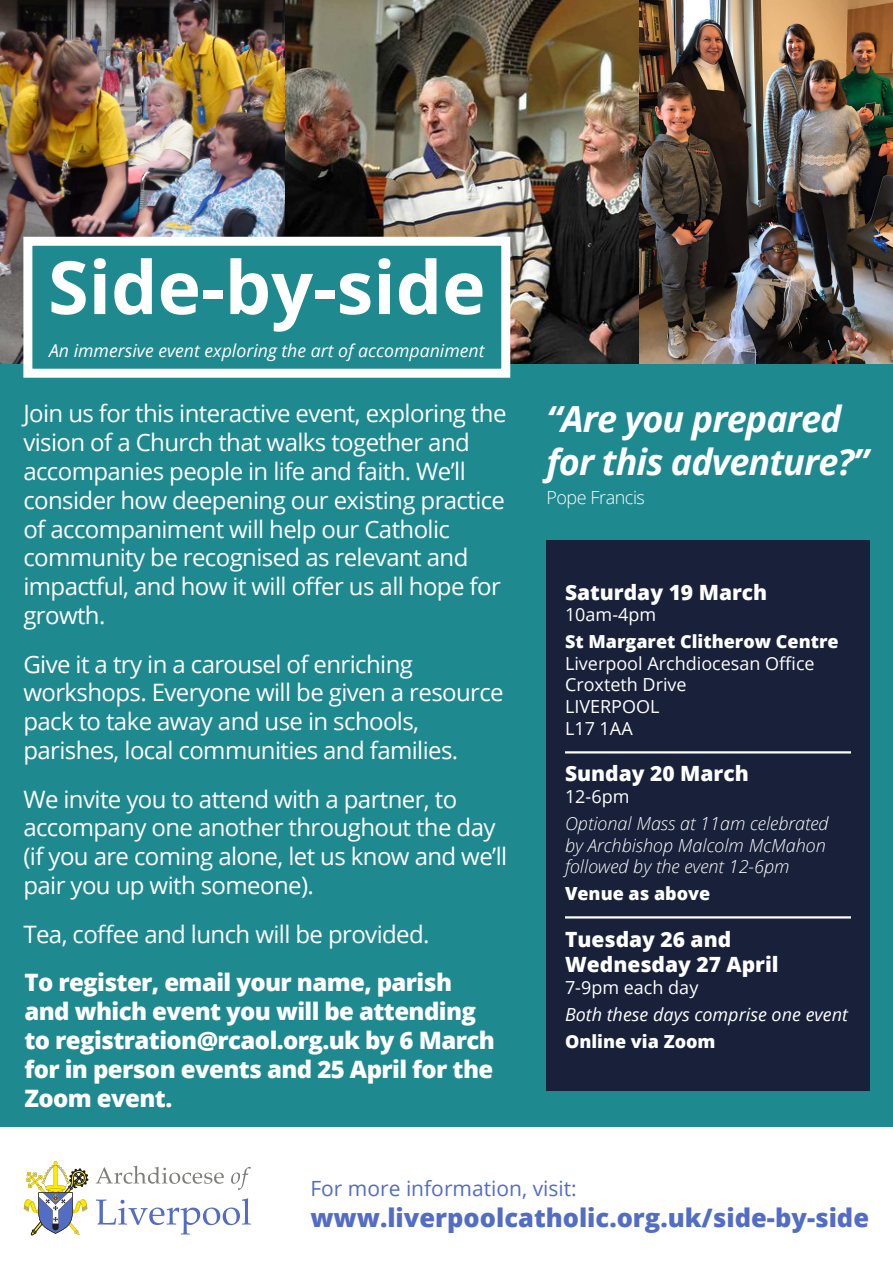
<style>
.page{position:relative;width:893px;height:1263px;background:#fff}
.page>*{position:absolute;margin:0;border:0;box-sizing:border-box;transform-origin:0 0}
.Page_Header_-_Blue{font:700 73.5px "Open Sans";color:#fff}
.t1{font:italic 700 36px/43.2px "Open Sans";letter-spacing:-.025em;color:#fff}
.t2{font:800 25.5px "Open Sans";color:#536dc4}
.t3{font:24px/28.8px "Open Sans";letter-spacing:-.025em;color:#fff}
.t4{font:800 24px/28.8px "Open Sans";letter-spacing:-.025em;color:#fff}
.t5{font:800 21px/25.2px "Open Sans";color:#fff}
.t6{font:21px "Open Sans";color:#536dc4}
.t7{font:18px "Open Sans";color:#fff}
.t8{font:italic 300 18px/21.6px "Open Sans";color:#fff}
.t9{font:800 18px "Open Sans";color:#fff}
.t10{font:italic 18px "Open Sans";color:#fff}
.t11{font:300 18px "Open Sans";letter-spacing:-.025em;color:#fff}
.t12{font:italic 17.7px "Open Sans";color:#fff}
</style>
<div class="page">
<div style="left:0;top:363px;width:893px;height:764px;background:#1f8990"></div>
<div style="left:546px;top:540px;width:324px;height:551px;background:#19213a"></div>
<hr style="left:565px;top:751px;width:286px;height:2px;background:#fff">
<img style="left:0;top:0;width:893px;height:363px">
<svg style="left:23px;top:1161px;width:65px;height:74px"></svg>
<svg style="left:96px;top:1165px;width:128px;height:19px"></svg>
<svg style="left:231px;top:1167px;width:20px;height:23px"></svg>
<svg style="left:96px;top:1198px;width:155px;height:36px"></svg>
<hr style="left:565px;top:916px;width:286px;height:2px;background:#fff">
<div style="left:23px;top:237px;width:487px;height:141px;background:#1f8990;border:9px solid #fff"></div>
<p class="Page_Header_-_Blue" style="left:48px;top:235px;width:439px">Side-by-side</p>
<p class="t12" style="left:49px;top:338px;width:437px">An immersive event exploring the art of accompaniment</p>
<p class="t3" style="left:23px;top:399px;width:485px">Join us for this interactive event, exploring the vision of a Church that walks together and accompanies people in life and faith. We’ll consider how deepening our existing practice of accompaniment will help our Catholic community be recognised as relevant and impactful, and how it will offer us all hope for growth.</p>
<p class="t3" style="left:23px;top:649px;width:482px">Give it a try in a carousel of enriching workshops. Everyone will be given a resource pack to take away and use in schools, parishes, local communities and families.</p>
<p class="t3" style="left:23px;top:784px;width:485px">We invite you to attend with a partner, to accompany one another throughout the day (if you are coming alone, let us know and we’ll pair you up with someone).</p>
<p class="t3" style="left:23px;top:919px;width:408px">Tea, coffee and lunch will be provided.</p>
<p class="t4" style="left:24px;top:967px;width:472px">To register, email your name, parish and which event you will be attending to registration@rcaol.org.uk by 6 March for in person events and 25 April for the Zoom event.</p>
<p class="t1" style="left:546px;top:396px;width:324px">“Are you prepared for this adventure?”</p>
<p class="t11" style="left:546px;top:485px;width:100px">Pope Francis</p>
<p class="t5" style="left:565px;top:578px;width:204px">Saturday 19 March</p>
<p class="t7" style="left:565px;top:602px;width:93px">10am-4pm</p>
<p class="t9" style="left:565px;top:628px;width:275px">St Margaret Clitherow Centre</p>
<p class="t7" style="left:565px;top:651px;width:251px">Liverpool Archdiocesan Office</p>
<p class="t7" style="left:565px;top:672px;width:123px">Croxteth Drive</p>
<p class="t7" style="left:565px;top:694px;width:96px">LIVERPOOL</p>
<p class="t7" style="left:565px;top:716px;width:69px">L17 1AA</p>
<p class="t5" style="left:565px;top:760px;width:185px">Sunday 20 March</p>
<p class="t7" style="left:565px;top:784px;width:66px">12-6pm</p>
<p class="t8" style="left:565px;top:812px;width:265px">Optional Mass at 11am celebrated by Archbishop Malcolm McMahon followed by the event 12-6pm</p>
<p class="t9" style="left:565px;top:880px;width:147px">Venue as above</p>
<p class="t5" style="left:565px;top:926px;width:215px">Tuesday 26 and<br>Wednesday 27 April</p>
<p class="t7" style="left:565px;top:975px;width:135px">7-9pm each day</p>
<p class="t10" style="left:565px;top:1002px;width:284px">Both these days comprise one event</p>
<p class="t9" style="left:565px;top:1027px;width:152px">Online via Zoom</p>
<p class="t6" style="left:310px;top:1174px;width:268px">For more information, visit:</p>
<p class="t2" style="left:310px;top:1198px;width:560px">www.liverpoolcatholic.org.uk/side-by-side</p>
</div>
